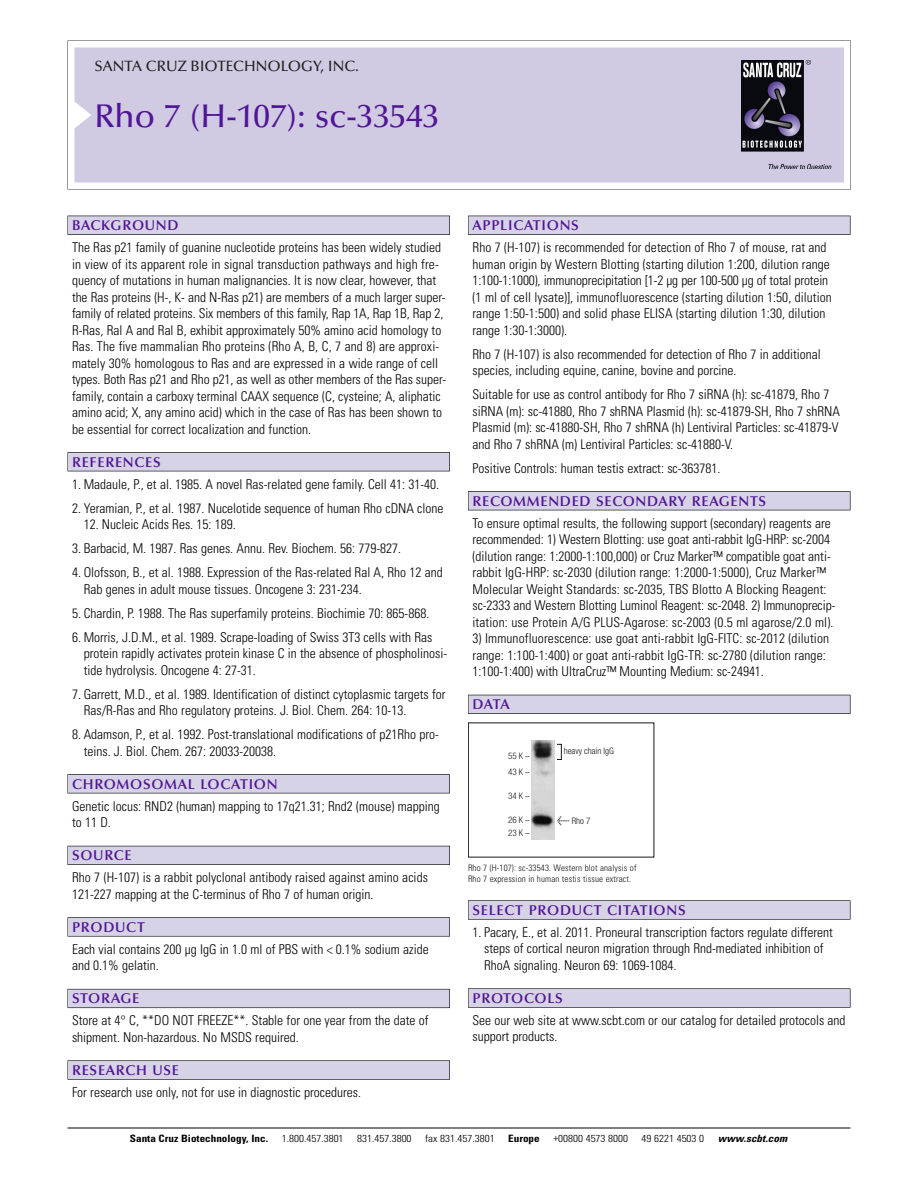
<style>
.page{position:relative;width:918px;height:1188px;background:#fff}
.page>*{position:absolute;margin:0;border:0;box-sizing:border-box;transform-origin:0 0}
.t1{font:500 33px "Optima";color:#511695}
.t2{font:500 15px "Optima";color:#231f20}
.t3{font:600 14.25px "Optima";letter-spacing:.05em;color:#511695}
.t4{font:300 condensed 13.5px/16.5px "Univers";color:#000}
.t5{font:300 condensed 10.2px "Univers";color:#000;scale:1.1 1}
.t6{font:700 condensed 10.2px "Univers";color:#000;scale:1.1 1}
.t7{font:italic 700 condensed 10.2px "Univers";letter-spacing:.005em;color:#000;scale:1.1 1}
.t8{font:9px/10.5px "Univers Condensed Light+WTOELD";letter-spacing:.015em;color:#191919}
.t9{font:9px/16.5px "Helvetica Neue Light Cond+UHANXK";color:#191919}
.s1{font-family:"Meta Plus Book Roman+RJSKWF";font-size:10.5px}
</style>
<div class="page">
<svg style="left:68px;top:40px;width:783px;height:149px"></svg>
<div style="left:74px;top:47px;width:770px;height:135px;background:#d1cae3"></div>
<img style="left:741px;top:60px;width:90px;height:108px">
<div style="left:68px;top:216px;width:382px;height:19px;background:#525155"></div>
<div style="left:68px;top:216px;width:381px;height:18px;background:#d7d3e7"></div>
<div style="left:68px;top:452px;width:382px;height:19px;background:#525155"></div>
<div style="left:68px;top:453px;width:381px;height:18px;background:#d7d3e7"></div>
<div style="left:68px;top:774px;width:382px;height:19px;background:#545357"></div>
<div style="left:68px;top:775px;width:381px;height:18px;background:#d7d3e7"></div>
<div style="left:68px;top:846px;width:382px;height:19px;background:#54535a"></div>
<div style="left:68px;top:846px;width:381px;height:18px;background:#d7d3e7"></div>
<svg style="left:68px;top:917px;width:382px;height:20px"></svg>
<div style="left:68px;top:918px;width:381px;height:18px;background:#d7d3e7"></div>
<div style="left:68px;top:989px;width:382px;height:19px;background:#66646e"></div>
<div style="left:68px;top:989px;width:381px;height:18px;background:#d7d3e7"></div>
<div style="left:68px;top:1060px;width:382px;height:20px;background:#616161"></div>
<div style="left:68px;top:1061px;width:381px;height:18px;background:#d7d3e7"></div>
<div style="left:468px;top:216px;width:382px;height:19px;background:#525155"></div>
<div style="left:468px;top:216px;width:382px;height:18px;background:#d7d3e7"></div>
<div style="left:468px;top:491px;width:382px;height:19px;background:#525155"></div>
<div style="left:468px;top:492px;width:382px;height:18px;background:#d7d3e7"></div>
<div style="left:468px;top:695px;width:382px;height:19px;background:#525158"></div>
<div style="left:468px;top:695px;width:382px;height:18px;background:#d7d3e7"></div>
<div style="left:468px;top:900px;width:382px;height:20px;background:#666667"></div>
<div style="left:468px;top:901px;width:382px;height:18px;background:#d7d3e7"></div>
<div style="left:468px;top:988px;width:382px;height:20px;background:#666"></div>
<div style="left:468px;top:989px;width:382px;height:18px;background:#d7d3e7"></div>
<hr style="left:68px;top:1128px;width:782px;height:1px;background:#000">
<img style="left:532px;top:740px;width:23px;height:99px">
<p class="t2" style="left:94px;top:61px;width:266px">SANTA CRUZ BIOTECHNOLOGY, INC.</p>
<h1 class="t1" style="left:94px;top:103px;width:346px">Rho 7 (H-107): sc-33543</h1>
<p class="t3" style="left:72px;top:219px;width:108px">BACKGROUND</p>
<p class="t4" style="left:72px;top:240px;width:376px">The Ras p21 family of guanine nucleotide proteins has been widely studied in view of its apparent role in signal transduction pathways and high fre&shy;quency of mutations in human malignancies. It is now clear, however, that the Ras proteins (H-, K- and N-Ras p21) are members of a much larger super&shy;family of related proteins. Six members of this family, Rap 1A, Rap 1B, Rap 2, R-Ras, Ral A and Ral B, exhibit approximately 50% amino acid homology to Ras. The five mammalian Rho proteins (Rho A, B, C, 7 and 8) are approxi&shy;mately 30% homologous to Ras and are expressed in a wide range of cell types. Both Ras p21 and Rho p21, as well as other members of the Ras super&shy;family, contain a carboxy terminal CAAX sequence (C, cysteine; A, aliphatic amino acid; X, any amino acid) which in the case of Ras has been shown to be essential for correct localization and function.</p>
<p class="t3" style="left:72px;top:456px;width:90px">REFERENCES</p>
<p class="t4" style="left:72px;top:477px;width:369px">1. Madaule, P., et al. 1985. A novel Ras-related gene family. Cell 41: 31-40.</p>
<p class="t4" style="left:72px;top:501px;width:373px">2. Yeramian, P., et al. 1987. Nucelotide sequence of human Rho cDNA clone</p>
<p class="t4" style="left:84px;top:517px;width:154px">12. Nucleic Acids Res. 15: 189.</p>
<p class="t4" style="left:72px;top:541px;width:331px">3. Barbacid, M. 1987. Ras genes. Annu. Rev. Biochem. 56: 779-827.</p>
<p class="t4" style="left:84px;top:565px;width:361px;text-indent:-12px">4. Olofsson, B., et al. 1988. Expression of the Ras-related Ral A, Rho 12 and<br>Rab genes in adult mouse tissues. Oncogene 3: 231-234.</p>
<p class="t4" style="left:72px;top:606px;width:359px">5. Chardin, P. 1988. The Ras superfamily proteins. Biochimie 70: 865-868.</p>
<p class="t4" style="left:84px;top:630px;width:365px;text-indent:-12px">6. Morris, J.D.M., et al. 1989. Scrape-loading of Swiss 3T3 cells with Ras protein rapidly activates protein kinase C in the absence of phospholinosi&shy;tide hydrolysis. Oncogene 4: 27-31.</p>
<p class="t4" style="left:84px;top:687px;width:363px;text-indent:-12px">7. Garrett, M.D., et al. 1989. Identification of distinct cytoplasmic targets for<br>Ras/R-Ras and Rho regulatory proteins. J. Biol. Chem. 264: 10-13.</p>
<p class="t4" style="left:84px;top:727px;width:357px;text-indent:-12px">8. Adamson, P., et al. 1992. Post-translational modifications of p21Rho pro&shy;teins. J. Biol. Chem. 267: 20033-20038.</p>
<p class="t3" style="left:72px;top:778px;width:207px">CHROMOSOMAL LOCATION</p>
<p class="t4" style="left:72px;top:799px;width:369px">Genetic locus: RND2 (human) mapping to 17q21.31; Rnd2 (mouse) mapping to 11 D.</p>
<p class="t3" style="left:72px;top:850px;width:61px">SOURCE</p>
<p class="t4" style="left:72px;top:870px;width:357px">Rho 7 (H-107) is a rabbit polyclonal antibody raised against amino acids<br>121-227 mapping at the C-terminus of Rho 7 of human origin.</p>
<p class="t3" style="left:72px;top:921px;width:74px">PRODUCT</p>
<p class="t4" style="left:72px;top:942px;width:358px">Each vial contains 200 µg IgG in 1.0 ml of PBS with &lt; 0.1% sodium azide and 0.1% gelatin.</p>
<p class="t3" style="left:72px;top:993px;width:69px">STORAGE</p>
<p class="t4" style="left:72px;top:1013px;width:358px">Store at 4° C, **DO NOT FREEZE**. Stable for one year from the date of shipment. Non-hazardous. No MSDS required.</p>
<p class="t3" style="left:72px;top:1064px;width:109px">RESEARCH USE</p>
<p class="t4" style="left:72px;top:1085px;width:290px">For research use only, not for use in diagnostic procedures.</p>
<p class="t3" style="left:473px;top:219px;width:108px">APPLICATIONS</p>
<p class="t4" style="left:473px;top:240px;width:361px">Rho 7 (H-107) is recommended for detection of Rho 7 of mouse, rat and human origin by Western Blotting (starting dilution 1:200, dilution range 1:100-1:1000), immunoprecipitation [1-2 µg per 100-500 µg of total protein (1 ml of cell lysate)], immunofluorescence (starting dilution 1:50, dilution range 1:50-1:500) and solid phase ELISA (starting dilution 1:30, dilution range 1:30-1:3000).</p>
<p class="t4" style="left:473px;top:347px;width:350px">Rho 7 (H-107) is also recommended for detection of Rho 7 in additional species, including equine, canine, bovine and porcine.</p>
<p class="t4" style="left:473px;top:387px;width:369px">Suitable for use as control antibody for Rho 7 siRNA (h): sc-41879, Rho 7 siRNA (m): sc-41880, Rho 7 shRNA Plasmid (h): sc-41879-SH, Rho 7 shRNA Plasmid (m): sc-41880-SH, Rho 7 shRNA (h) Lentiviral Particles: sc-41879-V and Rho 7 shRNA (m) Lentiviral Particles: sc-41880-V.</p>
<p class="t4" style="left:473px;top:461px;width:250px">Positive Controls: human testis extract: sc-363781.</p>
<p class="t3" style="left:473px;top:495px;width:295px">RECOMMENDED SECONDARY REAGENTS</p>
<p class="t4" style="left:473px;top:516px;width:364px">To ensure optimal results, the following support (secondary) reagents are recommended: 1) Western Blotting: use goat anti-rabbit IgG-HRP: sc-2004 (dilution range: 1:2000-1:100,000) or Cruz Marker™ compatible goat anti&shy;rabbit IgG-HRP: sc-2030 (dilution range: 1:2000-1:5000), Cruz Marker™ Molecular Weight Standards: sc-2035, TBS Blotto A Blocking Reagent: sc-2333 and Western Blotting Luminol Reagent: sc-2048. 2) Immunoprecip&shy;itation: use Protein A/G PLUS-Agarose: sc-2003 (0.5 ml agarose/2.0 ml).</p>
<p class="t4" style="left:473px;top:631px;width:358px">3) Immunofluorescence: use goat anti-rabbit IgG-FITC: sc-2012 (dilution range: 1:100-1:400) or goat anti-rabbit IgG-TR: sc-2780 (dilution range:<br>1:100-1:400) with UltraCruz™ Mounting Medium: sc-24941.</p>
<p class="t3" style="left:473px;top:699px;width:39px">DATA</p>
<p class="t9" style="left:564px;top:744px;width:52px">heavy chain IgG</p>
<p class="t9" style="left:508px;top:748px;width:23px">55K–<br>43K–</p>
<p class="t9" style="left:508px;top:788px;width:23px">34K–</p>
<p class="t9" style="left:508px;top:814px;width:23px;line-height:13.5px">26K–<br>23K–</p>
<p class="t9" style="left:557px;top:814px;width:35px"><span class="s1">&lt;</span> Rho 7</p>
<p class="t8" style="left:468px;top:864px;width:170px">Rho 7 (H-107): sc-33543. Western blot analysis of<br>Rho 7 expression in human testis tissue extract.</p>
<p class="t3" style="left:473px;top:904px;width:215px">SELECT PRODUCT CITATIONS</p>
<p class="t4" style="left:484px;top:925px;width:350px;text-indent:-12px">1. Pacary, E., et al. 2011. Proneural transcription factors regulate different steps of cortical neuron migration through Rnd-mediated inhibition of<br>RhoA signaling. Neuron 69: 1069-1084.</p>
<p class="t3" style="left:473px;top:992px;width:92px">PROTOCOLS</p>
<p class="t4" style="left:473px;top:1013px;width:375px">See our web site at www.scbt.com or our catalog for detailed protocols and support products.</p>
<p class="t6" style="left:130px;top:1135px;width:127px">Santa Cruz Biotechnology, Inc.</p>
<p class="t5" style="left:282px;top:1135px;width:58px">1.800.457.3801</p>
<p class="t5" style="left:357px;top:1135px;width:51px">831.457.3800</p>
<p class="t5" style="left:425px;top:1135px;width:65px">fax 831.457.3801</p>
<p class="t6" style="left:508px;top:1135px;width:30px">Europe</p>
<p class="t5" style="left:553px;top:1135px;width:69px">+00800 4573 8000</p>
<p class="t5" style="left:642px;top:1135px;width:58px">49 6221 4503 0</p>
<p class="t7" style="left:718px;top:1135px;width:64px">www.scbt.com</p>
</div>
